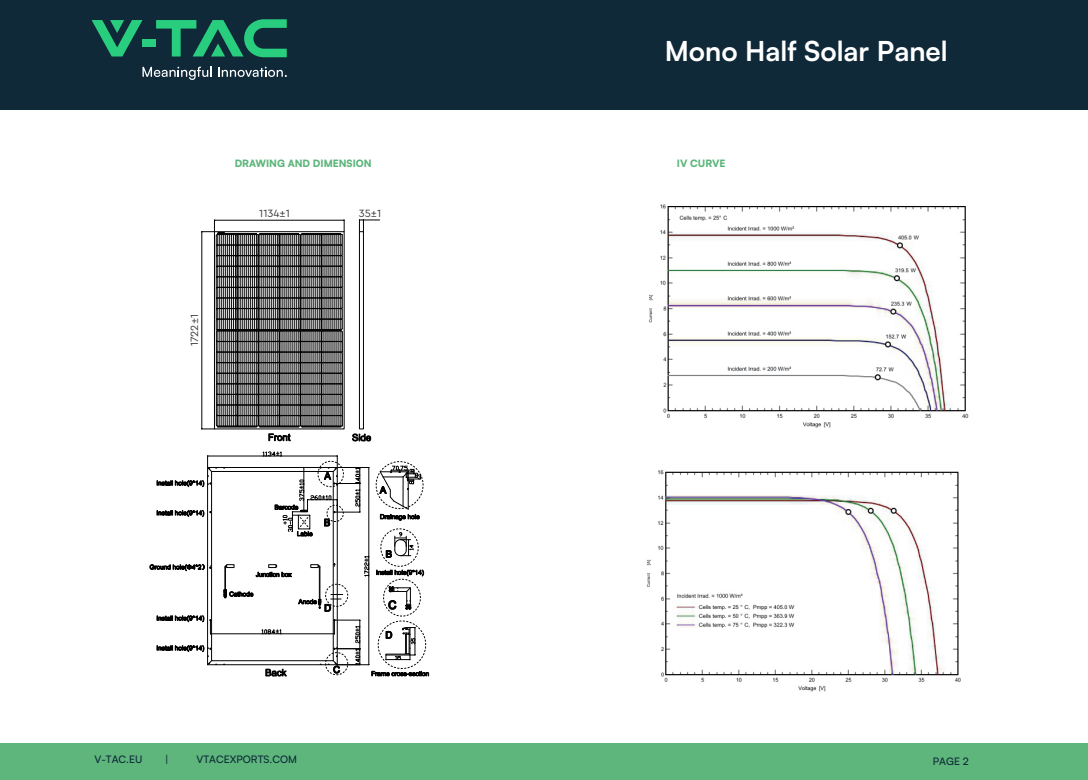
<style>
.page{position:relative;width:1088px;height:780px;background:#fff}
.page>*{position:absolute;margin:0;border:0;box-sizing:border-box;transform-origin:0 0}
.t1{font:700 27.38px "Satoshi";color:#fff}
.t2{font:11px "Cera Pro";color:#3e3e3f}
.t3{font:500 10.38px "Satoshi";color:#0f2939}
.t4{font:700 10px "Satoshi Variable";color:#5eb67c}
</style>
<div class="page">
<div style="left:0;top:742px;width:1088px;height:37px;background:#5eb67c"></div>
<div style="left:0;top:0;width:1088px;height:109px;background:#0f2939"></div>
<svg style="left:142px;top:67px;width:70px;height:13px"></svg>
<svg style="left:218px;top:67px;width:69px;height:10px"></svg>
<div style="left:142px;top:39px;width:14px;height:7px;background:#28cd7e"></div>
<svg style="left:92px;top:20px;width:50px;height:36px"></svg>
<svg style="left:156px;top:19px;width:131px;height:38px"></svg>
<img style="left:649px;top:204px;width:320px;height:224px">
<img style="left:646px;top:470px;width:315px;height:222px">
<svg style="left:157px;top:510px;width:47px;height:7px"></svg>
<svg style="left:157px;top:615px;width:47px;height:7px"></svg>
<div style="left:359px;top:231px;width:5px;height:198px;border:1px solid #030303"></div>
<svg style="left:352px;top:433px;width:19px;height:8px"></svg>
<svg style="left:202px;top:220px;width:143px;height:221px"></svg>
<svg style="left:359px;top:220px;width:21px;height:11px"></svg>
<svg style="left:157px;top:645px;width:60px;height:20px"></svg>
<svg style="left:150px;top:564px;width:61px;height:7px"></svg>
<hr style="left:208px;top:456px;width:129px;height:1px;background:#030303">
<svg style="left:157px;top:456px;width:60px;height:31px"></svg>
<hr style="left:211px;top:633px;width:123px;height:1px;background:#030303">
<svg style="left:210px;top:619px;width:2px;height:15px"></svg>
<svg style="left:224px;top:451px;width:205px;height:225px"></svg>
<h1 class="t1" style="left:665px;top:31px;width:284px">Mono Half Solar Panel</h1>
<p class="t4" style="left:235px;top:155px;width:138px">DRAWING AND DIMENSION</p>
<p class="t4" style="left:677px;top:155px;width:50px">IV CURVE</p>
<p class="t2" style="left:187px;top:346px;width:34px;rotate:-90deg">1722±1</p>
<p class="t2" style="left:259px;top:206px;width:32px">1134±1</p>
<p class="t2" style="left:359px;top:206px;width:24px">35±1</p>
<p class="t3" style="left:95px;top:752px;width:49px">V-TAC.EU</p>
<p class="t3" style="left:165px;top:752px;width:5px">|</p>
<p class="t3" style="left:197px;top:752px;width:102px">VTACEXPORTS.COM</p>
<p class="t3" style="left:933px;top:754px;width:37px">PAGE 2</p>
</div>
